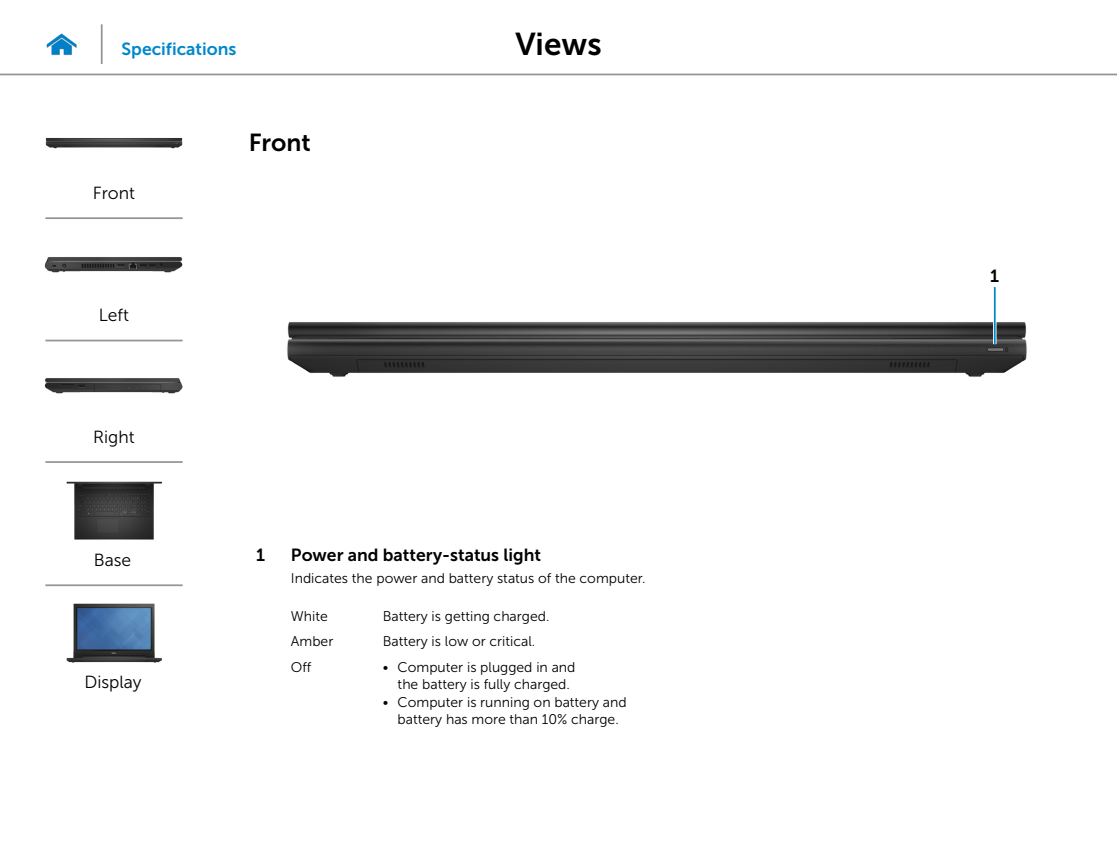
<style>
.page{position:relative;width:1117px;height:844px;background:#fff}
.page>*{position:absolute;margin:0;border:0;box-sizing:border-box;transform-origin:0 0}
.Head1{font:31.5px "Museo Sans For Dell 700";color:#000}
.Head2{font:24.5px "Museo Sans For Dell 700";color:#000}
.Callout_Head{font:17.5px "Museo Sans For Dell 700";color:#000}
.Image_Title{font:17.5px "Museo Sans For Dell 300";color:#000}
.Hyperlink{font:17.5px "Museo Sans For Dell 700";color:#0087cc}
.Callout-L{font:17.5px "Museo Sans For Dell 700";color:#000}
.Callout_description{font:14px/17.5px "Museo Sans For Dell 300";color:#000}
</style>
<div class="page">
<hr style="left:0;top:74px;width:1116px;height:1px;background:#939598">
<img style="left:46px;top:33px;width:31px;height:23px">
<img style="left:287px;top:322px;width:740px;height:55px">
<svg style="left:992px;top:287px;width:4px;height:57px"></svg>
<hr style="left:993px;top:287px;width:2px;height:57px;background:#0087cc">
<hr style="left:101px;top:24px;width:2px;height:40px;background:#939598">
<img style="left:45px;top:138px;width:137px;height:10px">
<img style="left:45px;top:257px;width:138px;height:15px">
<img style="left:45px;top:378px;width:138px;height:15px">
<img style="left:66px;top:481px;width:95px;height:58px">
<img style="left:66px;top:603px;width:95px;height:59px">
<hr style="left:45px;top:217px;width:138px;height:2px;background:#939598">
<hr style="left:45px;top:339px;width:138px;height:2px;background:#939598">
<hr style="left:45px;top:461px;width:138px;height:2px;background:#939598">
<hr style="left:45px;top:584px;width:138px;height:2px;background:#939598">
<p class="Hyperlink" style="left:122px;top:39px;width:116px">Specifications</p>
<p class="Head1" style="left:515px;top:26px;width:88px">Views</p>
<p class="Image_Title" style="left:93px;top:183px;width:44px">Front</p>
<p class="Image_Title" style="left:99px;top:305px;width:32px">Left</p>
<p class="Image_Title" style="left:93px;top:428px;width:43px">Right</p>
<p class="Image_Title" style="left:94px;top:550px;width:39px">Base</p>
<p class="Image_Title" style="left:84px;top:672px;width:59px">Display</p>
<p class="Head2" style="left:249px;top:128px;width:63px">Front</p>
<p class="Callout_Head" style="left:256px;top:544px;width:10px">1</p>
<p class="Callout_Head" style="left:291px;top:544px;width:251px">Power and battery‑status light</p>
<p class="Callout_description" style="left:291px;top:569px;width:356px">Indicates the power and battery status of the computer.</p>
<p class="Callout_description" style="left:291px;top:607px;width:38px">White</p>
<p class="Callout_description" style="left:382px;top:607px;width:168px">Battery is getting charged.</p>
<p class="Callout_description" style="left:291px;top:632px;width:44px">Amber</p>
<p class="Callout_description" style="left:382px;top:632px;width:154px">Battery is low or critical.</p>
<p class="Callout_description" style="left:291px;top:658px;width:22px">Off</p>
<p class="Callout_description" style="left:397px;top:658px;width:179px;text-indent:-15px">• Computer is plugged in and the battery is fully charged.</p>
<p class="Callout_description" style="left:382px;top:693px;width:245px;text-align:center">• Computer is running on battery and battery has more than 10% charge.</p>
<p class="Callout-L" style="left:990px;top:266px;width:10px">1</p>
</div>
